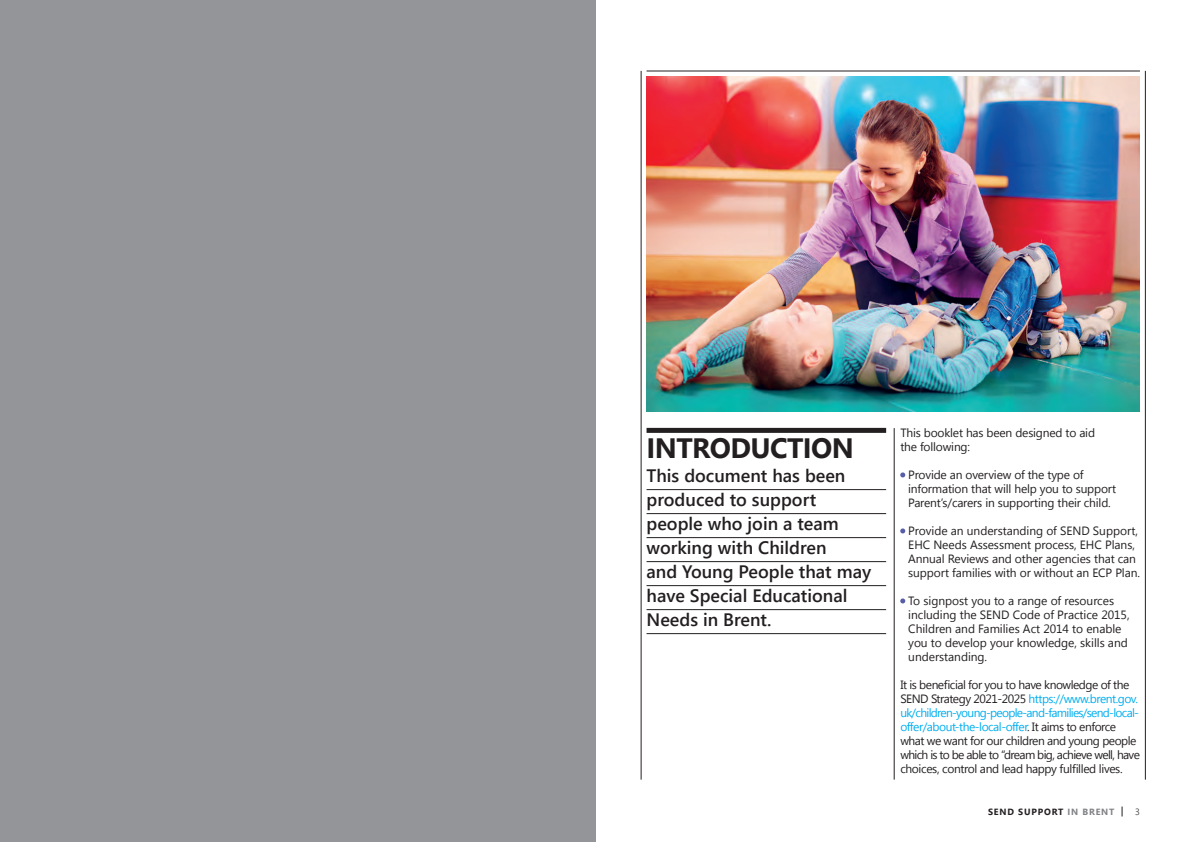
<style>
.page{position:relative;width:1191px;height:842px;background:#fff}
.page>*{position:absolute;margin:0;border:0;box-sizing:border-box;transform-origin:0 0}
.Chapter_heads{font:700 28px "Segoe UI";letter-spacing:-.02em;color:#231f20}
.Chapter_Intro_para{font:600 18px "Segoe UI";color:#231f20}
.Body_text{font:12px/14px "Segoe UI";letter-spacing:-.04em;color:#231f20}
.Bullet_point{font:12px/14px "Segoe UI";letter-spacing:-.005em;color:#231f20}
.Body_text-2{font:12px/14px "Segoe UI";letter-spacing:-.015em;color:#231f20}
.t1{font:700 9px "Segoe UI";letter-spacing:.09em;color:#231f20}
.t2{font:300 9px "Segoe UI";color:#231f20}
.s1{color:#585da7}
.s2{color:#00aeef}
.s3{color:#808285}
</style>
<div class="page">
<div style="left:646px;top:428px;width:240px;height:5px;background:#231f20"></div>
<hr style="left:646px;top:489px;width:240px;height:1px;background:#231f20">
<hr style="left:646px;top:513px;width:240px;height:1px;background:#231f20">
<hr style="left:646px;top:537px;width:240px;height:1px;background:#231f20">
<hr style="left:646px;top:561px;width:240px;height:1px;background:#231f20">
<hr style="left:646px;top:585px;width:240px;height:1px;background:#231f20">
<hr style="left:646px;top:609px;width:240px;height:1px;background:#231f20">
<hr style="left:646px;top:633px;width:240px;height:1px;background:#231f20">
<img style="left:646px;top:77px;width:494px;height:334px">
<hr style="left:646px;top:71px;width:494px;height:1px;background:#231f20">
<hr style="left:894px;top:428px;width:1px;height:352px;background:#231f20">
<hr style="left:1145px;top:71px;width:1px;height:709px;background:#231f20">
<hr style="left:641px;top:71px;width:1px;height:709px;background:#231f20">
<div style="left:0;top:0;width:595px;height:842px;background:#939598"></div>
<p class="Chapter_heads" style="left:646px;top:426px;width:209px">INTRODUCTION</p>
<p class="Chapter_Intro_para" style="left:646px;top:461px;width:200px">This document has been</p>
<p class="Chapter_Intro_para" style="left:646px;top:485px;width:171px">produced to support</p>
<p class="Chapter_Intro_para" style="left:646px;top:509px;width:194px">people who join a team</p>
<p class="Chapter_Intro_para" style="left:646px;top:533px;width:182px">working with Children</p>
<p class="Chapter_Intro_para" style="left:646px;top:557px;width:226px">and Young People that may</p>
<p class="Chapter_Intro_para" style="left:646px;top:581px;width:202px">have Special Educational</p>
<p class="Chapter_Intro_para" style="left:646px;top:605px;width:126px">Needs in Brent.</p>
<p class="Body_text-2" style="left:900px;top:425px;width:196px">This booklet has been designed to aid the following:</p>
<p class="Body_text-2" style="left:908px;top:467px;width:210px;text-indent:-8px"><span class="s1">•</span> Provide an overview of the type of information that will help you to support<br>Parent’s/carers in supporting their child.</p>
<p class="Bullet_point" style="left:908px;top:523px;width:233px;text-indent:-8px"><span class="s1">•</span> Provide an understanding of SEND Support, EHC Needs Assessment process, EHC Plans, Annual Reviews and other agencies that can support families with or without an ECP Plan.</p>
<p class="Bullet_point" style="left:908px;top:593px;width:223px;text-indent:-8px"><span class="s1">•</span> To signpost you to a range of resources including the SEND Code of Practice 2015, Children and Families Act 2014 to enable you to develop your knowledge, skills and understanding.</p>
<p class="Body_text" style="left:900px;top:677px;width:241px">It is beneficial for you to have knowledge of the SEND Strategy 2021-2025 <span class="s2">https://www.brent.gov. uk/children-young-people-and-families/send-local&shy;offer/about-the-local-offer</span>. It aims to enforce what we want for our children and young people which is to be able to “dream big, achieve well, have choices, control and lead happy fulfilled lives.</p>
<p class="t1" style="left:988px;top:804px;width:128px">SEND SUPPORT <span class="s3">IN BRENT</span></p>
<p class="t2" style="left:1135px;top:804px;width:6px">3</p>
</div>
